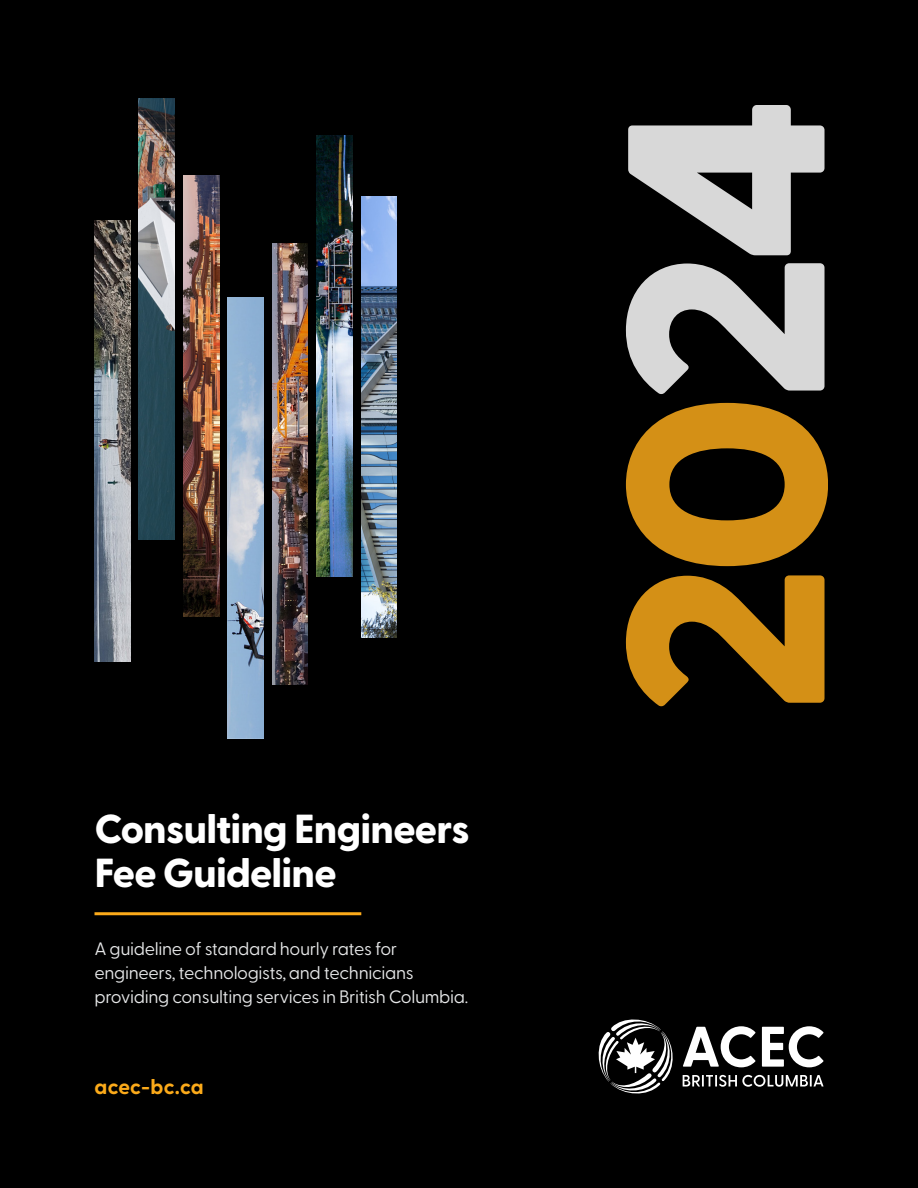
<style>
.page{position:relative;width:918px;height:1188px;background:#000}
.page>*{position:absolute;margin:0;border:0;box-sizing:border-box;transform-origin:0 0}
.t1{font:800 280.5px "Greycliff CF";color:#fbaa1a}
.t2{font:800 40.5px/43.5px "Greycliff CF";letter-spacing:-.02em;color:#fff}
.t3{font:700 21px "Greycliff CF";letter-spacing:.01em;color:#fbaa1a}
.t4{font:18px/24px "Greycliff CF";letter-spacing:-.02em;color:#e6e7e8}
.s1{color:#fff}
</style>
<div class="page">
<svg style="left:599px;top:1020px;width:74px;height:74px"></svg>
<svg style="left:683px;top:1026px;width:73px;height:41px"></svg>
<svg style="left:762px;top:1026px;width:62px;height:41px"></svg>
<svg style="left:683px;top:1075px;width:141px;height:12px"></svg>
<img style="left:94px;top:220px;width:36px;height:442px">
<img style="left:183px;top:176px;width:36px;height:441px">
<img style="left:361px;top:197px;width:36px;height:441px">
<img style="left:228px;top:297px;width:35px;height:441px">
<img style="left:272px;top:243px;width:36px;height:441px">
<img style="left:139px;top:99px;width:36px;height:441px">
<img style="left:317px;top:135px;width:35px;height:441px">
<hr style="left:94px;top:912px;width:267px;height:3px;background:#fbaa1a">
<h2 class="t2" style="left:94px;top:809px;width:377px">Consulting Engineers<br>Fee Guideline</h2>
<p class="t4" style="left:94px;top:937px;width:375px">A guideline of standard hourly rates for engineers, technologists, and technicians providing consulting services in British Columbia.</p>
<p class="t3" style="left:94px;top:1074px;width:111px">acec-bc.ca</p>
<h1 class="t1" style="left:555px;top:717px;width:624px;rotate:-90deg">20<span class="s1">24</span></h1>
</div>
